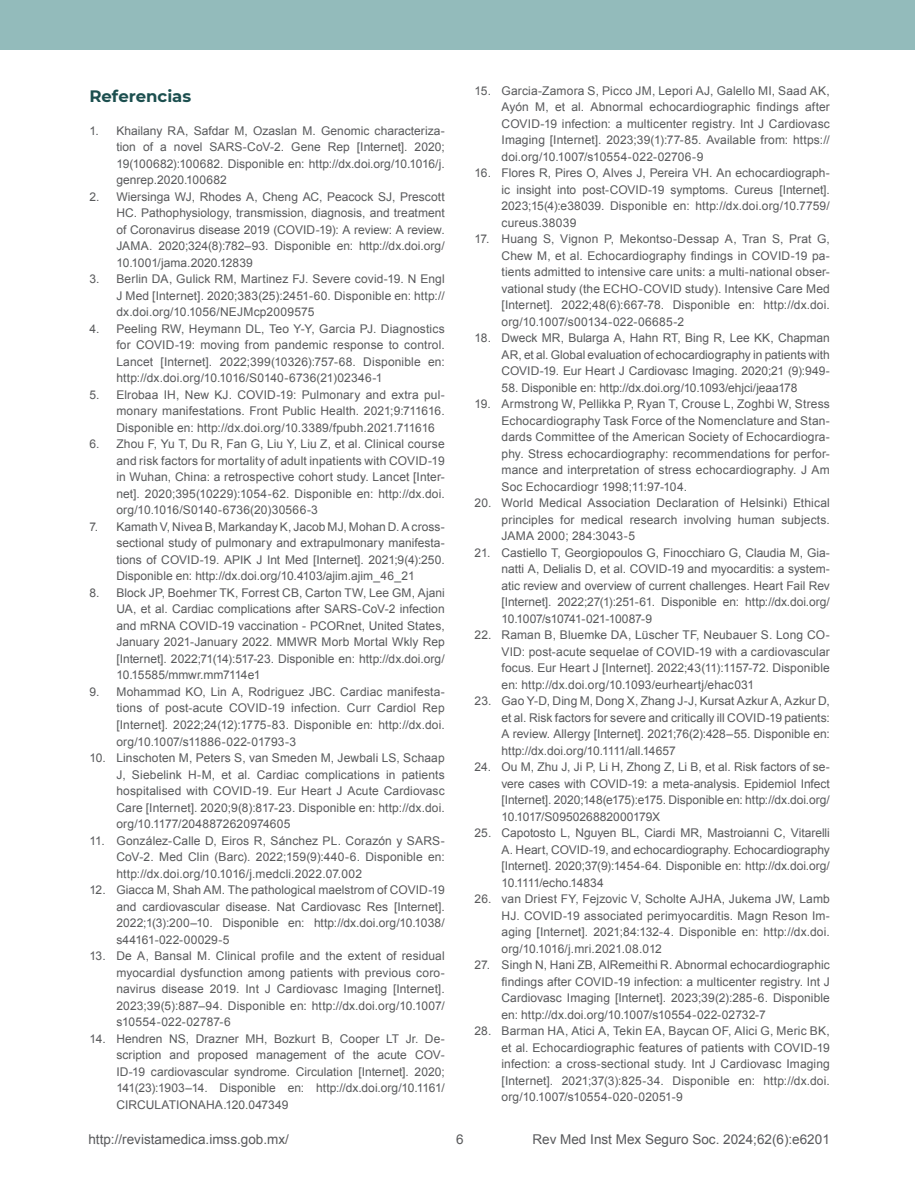
<style>
.page{position:relative;width:915px;height:1191px;background:#fff}
.page>*{position:absolute;margin:0;border:0;box-sizing:border-box;transform-origin:0 0}
.t1{font:700 16.5px "Montserrat";color:#1c4f4f}
.t2{font:13.5px "Arial";color:#58595b}
.t3{font:12px/16.5px "Arial";letter-spacing:.005em;color:#58595b;text-align:justify}
</style>
<div class="page">
<div style="left:0;top:0;width:914px;height:50px;background:#93bbbb"></div>
<h1 class="t1" style="left:89px;top:84px;width:103px">Referencias</h1>
<p class="t3" style="left:116px;top:122px;width:330px;text-indent:-27px">1. Khailany RA, Safdar M, Ozaslan M. Genomic characteriza&shy;tion of a novel SARS-CoV-2. Gene Rep [Internet]. 2020; 19(100682):100682. Disponible en: http://dx.doi.org/10.1016/j. genrep.2020.100682</p>
<p class="t3" style="left:116px;top:188px;width:330px;text-indent:-27px">2. Wiersinga WJ, Rhodes A, Cheng AC, Peacock SJ, Prescott HC. Pathophysiology, transmission, diagnosis, and treatment of Coronavirus disease 2019 (COVID-19): A review: A review.<br>JAMA. 2020;324(8):782–93. Disponible en: http://dx.doi.org/ 10.1001/jama.2020.12839</p>
<p class="t3" style="left:116px;top:271px;width:330px;text-indent:-27px">3. Berlin DA, Gulick RM, Martinez FJ. Severe covid-19. N Engl J Med [Internet]. 2020;383(25):2451-60. Disponible en: http:// dx.doi.org/10.1056/NEJMcp2009575</p>
<p class="t3" style="left:116px;top:320px;width:330px;text-indent:-27px">4. Peeling RW, Heymann DL, Teo Y-Y, Garcia PJ. Diagnostics for COVID-19: moving from pandemic response to control.<br>Lancet [Internet]. 2022;399(10326):757-68. Disponible en: http://dx.doi.org/10.1016/S0140-6736(21)02346-1</p>
<p class="t3" style="left:116px;top:386px;width:330px;text-indent:-27px">5. Elrobaa IH, New KJ. COVID-19: Pulmonary and extra pul&shy;monary manifestations. Front Public Health. 2021;9:711616.<br>Disponible en: http://dx.doi.org/10.3389/fpubh.2021.711616</p>
<p class="t3" style="left:116px;top:436px;width:330px;text-indent:-27px">6. Zhou F, Yu T, Du R, Fan G, Liu Y, Liu Z, et al. Clinical course and risk factors for mortality of adult inpatients with COVID-19 in Wuhan, China: a retrospective cohort study. Lancet [Inter&shy;net]. 2020;395(10229):1054-62. Disponible en: http://dx.doi. org/10.1016/S0140-6736(20)30566-3</p>
<p class="t3" style="left:116px;top:518px;width:330px;text-indent:-27px">7. Kamath V, Nivea B, Markanday K, Jacob MJ, Mohan D. A cross&shy;sectional study of pulmonary and extrapulmonary manifesta&shy;tions of COVID-19. APIK J Int Med [Internet]. 2021;9(4):250.<br>Disponible en: http://dx.doi.org/10.4103/ajim.ajim_46_21</p>
<p class="t3" style="left:116px;top:584px;width:330px;text-indent:-27px">8. Block JP, Boehmer TK, Forrest CB, Carton TW, Lee GM, Ajani UA, et al. Cardiac complications after SARS-CoV-2 infection and mRNA COVID-19 vaccination - PCORnet, United States, January 2021-January 2022. MMWR Morb Mortal Wkly Rep [Internet]. 2022;71(14):517-23. Disponible en: http://dx.doi.org/ 10.15585/mmwr.mm7114e1</p>
<p class="t3" style="left:116px;top:683px;width:330px;text-indent:-27px">9. Mohammad KO, Lin A, Rodriguez JBC. Cardiac manifesta&shy;tions of post-acute COVID-19 infection. Curr Cardiol Rep [Internet]. 2022;24(12):1775-83. Disponible en: http://dx.doi. org/10.1007/s11886-022-01793-3</p>
<p class="t3" style="left:116px;top:749px;width:330px;text-indent:-27px">10. Linschoten M, Peters S, van Smeden M, Jewbali LS, Schaap J, Siebelink H-M, et al. Cardiac complications in patients hospitalised with COVID-19. Eur Heart J Acute Cardiovasc Care [Internet]. 2020;9(8):817-23. Disponible en: http://dx.doi. org/10.1177/2048872620974605</p>
<p class="t3" style="left:116px;top:832px;width:330px;text-indent:-27px">11. González-Calle D, Eiros R, Sánchez PL. Corazón y SARS-CoV-2. Med Clin (Barc). 2022;159(9):440-6. Disponible en: http://dx.doi.org/10.1016/j.medcli.2022.07.002</p>
<p class="t3" style="left:116px;top:881px;width:330px;text-indent:-27px">12. Giacca M, Shah AM. The pathological maelstrom of COVID-19 and cardiovascular disease. Nat Cardiovasc Res [Internet].<br>2022;1(3):200–10. Disponible en: http://dx.doi.org/10.1038/ s44161-022-00029-5</p>
<p class="t3" style="left:116px;top:947px;width:330px;text-indent:-27px">13. De A, Bansal M. Clinical profile and the extent of residual myocardial dysfunction among patients with previous coro&shy;navirus disease 2019. Int J Cardiovasc Imaging [Internet].<br>2023;39(5):887–94. Disponible en: http://dx.doi.org/10.1007/ s10554-022-02787-6</p>
<p class="t3" style="left:116px;top:1030px;width:330px;text-indent:-27px">14. Hendren NS, Drazner MH, Bozkurt B, Cooper LT Jr. De&shy;scription and proposed management of the acute COV-ID-19 cardiovascular syndrome. Circulation [Internet]. 2020; 141(23):1903–14. Disponible en: http://dx.doi.org/10.1161/ CIRCULATIONAHA.120.047349</p>
<p class="t3" style="left:501px;top:82px;width:330px;text-indent:-27px">15. Garcia-Zamora S, Picco JM, Lepori AJ, Galello MI, Saad AK, Ayón M, et al. Abnormal echocardiographic findings after COVID-19 infection: a multicenter registry. Int J Cardiovasc Imaging [Internet]. 2023;39(1):77-85. Available from: https:// doi.org/10.1007/s10554-022-02706-9</p>
<p class="t3" style="left:501px;top:165px;width:330px;text-indent:-27px">16. Flores R, Pires O, Alves J, Pereira VH. An echocardiograph&shy;ic insight into post-COVID-19 symptoms. Cureus [Internet].<br>2023;15(4):e38039. Disponible en: http://dx.doi.org/10.7759/ cureus.38039</p>
<p class="t3" style="left:501px;top:231px;width:330px;text-indent:-27px">17. Huang S, Vignon P, Mekontso-Dessap A, Tran S, Prat G, Chew M, et al. Echocardiography findings in COVID-19 pa&shy;tients admitted to intensive care units: a multi-national obser&shy;vational study (the ECHO-COVID study). Intensive Care Med [Internet]. 2022;48(6):667-78. Disponible en: http://dx.doi. org/10.1007/s00134-022-06685-2</p>
<p class="t3" style="left:501px;top:330px;width:330px;text-indent:-27px">18. Dweck MR, Bularga A, Hahn RT, Bing R, Lee KK, Chapman AR, et al. Global evaluation of echocardiography in patients with COVID-19. Eur Heart J Cardiovasc Imaging. 2020;21 (9):949-</p>
<p class="t3" style="left:501px;top:379px;width:297px">58. Disponible en: http://dx.doi.org/10.1093/ehjci/jeaa178</p>
<p class="t3" style="left:501px;top:396px;width:330px;text-indent:-27px">19. Armstrong W, Pellikka P, Ryan T, Crouse L, Zoghbi W, Stress Echocardiography Task Force of the Nomenclature and Stan&shy;dards Committee of the American Society of Echocardiogra&shy;phy. Stress echocardiography: recommendations for perfor&shy;mance and interpretation of stress echocardiography. J Am Soc Echocardiogr 1998;11:97-104.</p>
<p class="t3" style="left:501px;top:495px;width:330px;text-indent:-27px">20. World Medical Association Declaration of Helsinki) Ethical principles for medical research involving human subjects.<br>JAMA 2000; 284:3043-5</p>
<p class="t3" style="left:501px;top:544px;width:330px;text-indent:-27px">21. Castiello T, Georgiopoulos G, Finocchiaro G, Claudia M, Gia&shy;natti A, Delialis D, et al. COVID-19 and myocarditis: a system&shy;atic review and overview of current challenges. Heart Fail Rev [Internet]. 2022;27(1):251-61. Disponible en: http://dx.doi.org/ 10.1007/s10741-021-10087-9</p>
<p class="t3" style="left:501px;top:627px;width:330px;text-indent:-27px">22. Raman B, Bluemke DA, Lüscher TF, Neubauer S. Long CO-VID: post-acute sequelae of COVID-19 with a cardiovascular focus. Eur Heart J [Internet]. 2022;43(11):1157-72. Disponible en: http://dx.doi.org/10.1093/eurheartj/ehac031</p>
<p class="t3" style="left:501px;top:693px;width:330px;text-indent:-27px">23. Gao Y-D, Ding M, Dong X, Zhang J-J, Kursat Azkur A, Azkur D, et al. Risk factors for severe and critically ill COVID-19 patients:<br>A review. Allergy [Internet]. 2021;76(2):428–55. Disponible en: http://dx.doi.org/10.1111/all.14657</p>
<p class="t3" style="left:501px;top:759px;width:330px;text-indent:-27px">24. Ou M, Zhu J, Ji P, Li H, Zhong Z, Li B, et al. Risk factors of se&shy;vere cases with COVID-19: a meta-analysis. Epidemiol Infect [Internet]. 2020;148(e175):e175. Disponible en: http://dx.doi.org/ 10.1017/S095026882000179X</p>
<p class="t3" style="left:501px;top:825px;width:330px;text-indent:-27px">25. Capotosto L, Nguyen BL, Ciardi MR, Mastroianni C, Vitarelli A. Heart, COVID-19, and echocardiography. Echocardiography [Internet]. 2020;37(9):1454-64. Disponible en: http://dx.doi.org/ 10.1111/echo.14834</p>
<p class="t3" style="left:501px;top:891px;width:330px;text-indent:-27px">26. van Driest FY, Fejzovic V, Scholte AJHA, Jukema JW, Lamb HJ. COVID-19 associated perimyocarditis. Magn Reson Im&shy;aging [Internet]. 2021;84:132-4. Disponible en: http://dx.doi. org/10.1016/j.mri.2021.08.012</p>
<p class="t3" style="left:501px;top:957px;width:330px;text-indent:-27px">27. Singh N, Hani ZB, AlRemeithi R. Abnormal echocardiographic findings after COVID-19 infection: a multicenter registry. Int J Cardiovasc Imaging [Internet]. 2023;39(2):285-6. Disponible en: http://dx.doi.org/10.1007/s10554-022-02732-7</p>
<p class="t3" style="left:501px;top:1023px;width:330px;text-indent:-27px">28. Barman HA, Atici A, Tekin EA, Baycan OF, Alici G, Meric BK, et al. Echocardiographic features of patients with COVID-19 infection: a cross-sectional study. Int J Cardiovasc Imaging [Internet]. 2021;37(3):825-34. Disponible en: http://dx.doi. org/10.1007/s10554-020-02051-9</p>
<p class="t2" style="left:88px;top:1130px;width:202px">http://revistamedica.imss.gob.mx/</p>
<p class="t2" style="left:456px;top:1130px;width:9px">6</p>
<p class="t2" style="left:532px;top:1130px;width:299px">Rev Med Inst Mex Seguro Soc. 2024;62(6):e6201</p>
</div>
